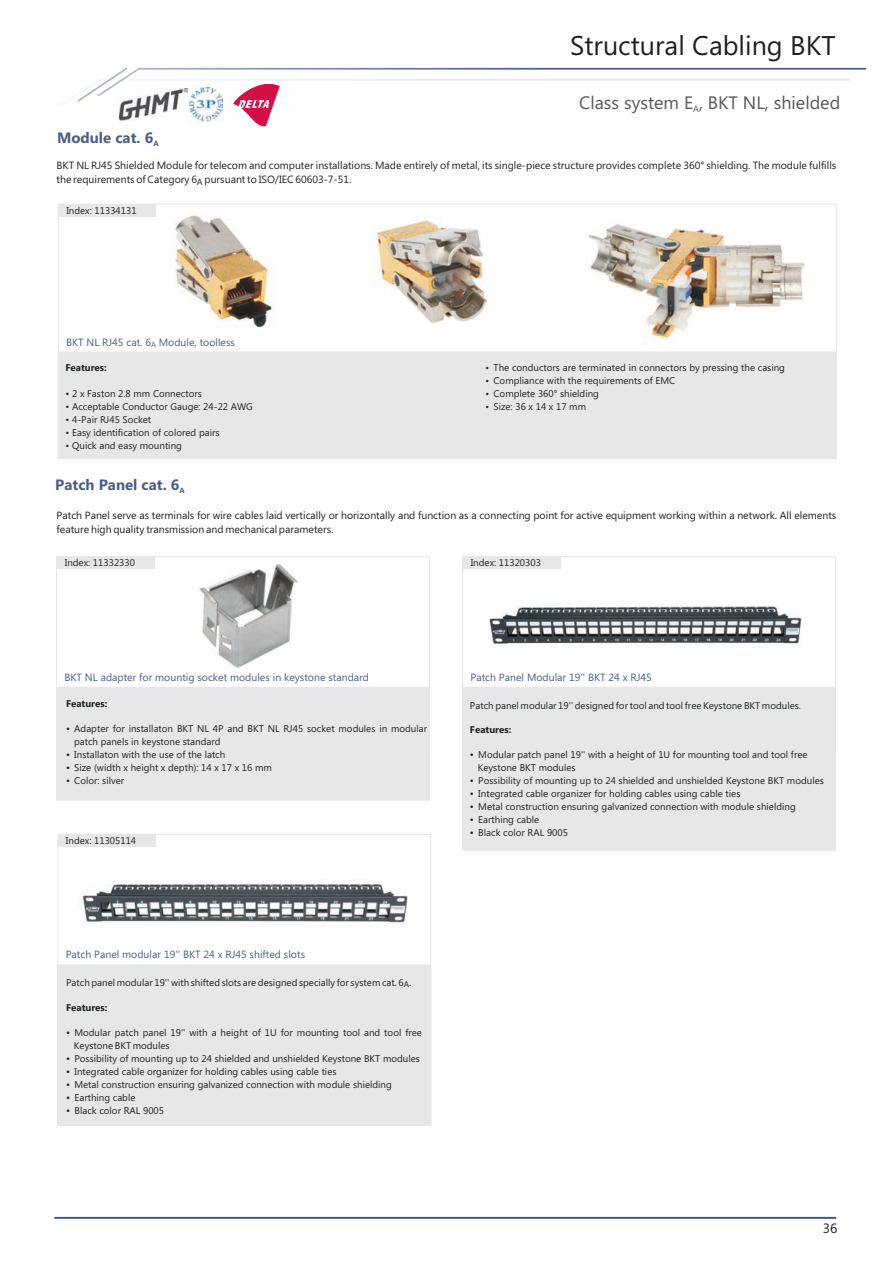
<style>
.page{position:relative;width:893px;height:1263px;background:#fff}
.page>*{position:absolute;margin:0;border:0;box-sizing:border-box;transform-origin:0 0}
.t1{font:27px "Ebrima";color:#231f20}
.t2{font:18px "Ebrima";color:#57585a}
.t3{font:700 15px "Ebrima";color:#485e88}
.t4{font:13.5px "Ebrima";color:#231f20}
.t5{font:10.5px/14px "Ebrima";color:#231f20}
.t6{font:10.5px "Ebrima";color:#485e88}
.t7{font:9.75px/12.9px "Ebrima";color:#231f20}
.t8{font:700 9.75px "Ebrima";color:#231f20}
.t9{font:9px "Ebrima";color:#57585a}
.t10{font:9px "Ebrima";color:#231f20}
.t11{font:7.5px "Ebrima";color:#485e88}
</style>
<div class="page">
<img style="left:128px;top:68px;width:738px;height:25px">
<img style="left:77px;top:68px;width:51px;height:34px">
<img style="left:54px;top:1217px;width:782px;height:2px">
<div style="left:58px;top:352px;width:779px;height:107px;background:#e6e7e9"></div>
<div style="left:58px;top:204px;width:779px;height:149px;border:1px solid #e6e7e9"></div>
<div style="left:58px;top:204px;width:98px;height:12px;background:#e6e7e9"></div>
<img style="left:175px;top:212px;width:97px;height:116px">
<img style="left:588px;top:224px;width:217px;height:115px">
<img style="left:376px;top:220px;width:112px;height:104px">
<img style="left:189px;top:87px;width:34px;height:35px">
<img style="left:120px;top:89px;width:67px;height:32px">
<img style="left:233px;top:85px;width:47px;height:41px">
<div style="left:56px;top:687px;width:374px;height:114px;background:#e6e7e9"></div>
<div style="left:56px;top:556px;width:374px;height:198px;border:1px solid #e6e7e9"></div>
<div style="left:57px;top:557px;width:97px;height:12px;background:#e6e7e9"></div>
<img style="left:197px;top:564px;width:101px;height:104px">
<div style="left:57px;top:964px;width:374px;height:162px;background:#e6e7e9"></div>
<div style="left:57px;top:834px;width:374px;height:292px;border:1px solid #e6e7e9"></div>
<div style="left:58px;top:834px;width:98px;height:12px;background:#e6e7e9"></div>
<img style="left:82px;top:883px;width:326px;height:43px">
<div style="left:462px;top:687px;width:374px;height:164px;background:#e6e7e9"></div>
<div style="left:462px;top:556px;width:374px;height:198px;border:1px solid #e6e7e9"></div>
<div style="left:463px;top:557px;width:97px;height:12px;background:#e6e7e9"></div>
<img style="left:489px;top:606px;width:313px;height:41px">
<h1 class="t1" style="left:570px;top:36px;width:267px">Structural Cabling BKT</h1>
<h3 class="t3" style="left:57px;top:132px;width:103px">Module cat. 6<sub>A</sub></h3>
<h2 class="t2" style="left:579px;top:95px;width:263px">Class system E , BKT NL, shielded</h2>
<p class="t9" style="left:693px;top:106px;width:7px">A</p>
<p class="t5" style="left:57px;top:160px;width:781px">BKT NL RJ45 Shielded Module for telecom and computer installations. Made entirely of metal, its single-piece structure provides complete 360° shielding. The module fulfills the requirements of Category 6 pursuant to ISO/IEC 60603-7-51.</p>
<p class="t10" style="left:197px;top:178px;width:7px">A</p>
<p class="t7" style="left:66px;top:205px;width:72px">Index: 11334131</p>
<p class="t6" style="left:66px;top:339px;width:170px">BKT NL RJ45 cat. 6 Module, toolless</p>
<p class="t11" style="left:151px;top:342px;width:6px">A</p>
<p class="t8" style="left:65px;top:364px;width:43px">Features:</p>
<p class="t7" style="left:65px;top:388px;width:138px">• 2 x Faston 2.8 mm Connectors</p>
<p class="t7" style="left:65px;top:401px;width:189px">• Acceptable Conductor Gauge: 24-22 AWG</p>
<p class="t7" style="left:65px;top:414px;width:87px">• 4-Pair RJ45 Socket</p>
<p class="t7" style="left:65px;top:427px;width:156px">• Easy identification of colored pairs</p>
<p class="t7" style="left:65px;top:440px;width:118px">• Quick and easy mounting</p>
<h3 class="t3" style="left:55px;top:479px;width:131px">Patch Panel cat. 6<sub>A</sub></h3>
<p class="t7" style="left:494px;top:362px;width:293px">The conductors are terminated in connectors by pressing the casing Compliance with the requirements of EMC<br>Complete 360° shielding<br>Size: 36 x 14 x 17 mm</p>
<p class="t5" style="left:57px;top:509px;width:781px">Patch Panel serve as terminals for wire cables laid vertically or horizontally and function as a connecting point for active equipment working within a network. All elements feature high quality transmission and mechanical parameters.</p>
<p class="t7" style="left:65px;top:557px;width:72px">Index: 11332330</p>
<p class="t6" style="left:65px;top:673px;width:306px">BKT NL adapter for mountig socket modules in keystone standard</p>
<p class="t8" style="left:66px;top:699px;width:43px">Features:</p>
<p class="t7" style="left:74px;top:723px;width:355px">Adapter for installaton BKT NL 4P and BKT NL RJ45 socket modules in modular patch panels in keystone standard<br>Installaton with the use of the latch<br>Size (width x height x depth): 14 x 17 x 16 mm<br>Color: silver</p>
<p class="t7" style="left:66px;top:835px;width:72px">Index: 11305114</p>
<p class="t6" style="left:66px;top:950px;width:241px">Patch Panel modular 19'' BKT 24 x RJ45 shifted slots</p>
<p class="t7" style="left:66px;top:977px;width:347px">Patch panel modular 19'' with shifted slots are designed specially for system cat. 6 .<sub>A</sub></p>
<p class="t8" style="left:66px;top:1004px;width:43px">Features:</p>
<p class="t7" style="left:74px;top:1027px;width:350px">Modular patch panel 19'' with a height of 1U for mounting tool and tool free Keystone BKT modules<br>Possibility of mounting up to 24 shielded and unshielded Keystone BKT modules Integrated cable organizer for holding cables using cable ties<br>Metal construction ensuring galvanized connection with module shielding Earthing cable<br>Black color RAL 9005</p>
<p class="t7" style="left:471px;top:557px;width:72px">Index: 11320303</p>
<p class="t6" style="left:470px;top:673px;width:183px">Patch Panel Modular 19'' BKT 24 x RJ45</p>
<p class="t7" style="left:470px;top:700px;width:333px">Patch panel modular 19'' designed for tool and tool free Keystone BKT modules.</p>
<p class="t8" style="left:470px;top:726px;width:43px">Features:</p>
<p class="t7" style="left:478px;top:749px;width:348px">Modular patch panel 19'' with a height of 1U for mounting tool and tool free Keystone BKT modules<br>Possibility of mounting up to 24 shielded and unshielded Keystone BKT modules Integrated cable organizer for holding cables using cable ties<br>Metal construction ensuring galvanized connection with module shielding Earthing cable<br>Black color RAL 9005</p>
<h3 class="t4" style="left:823px;top:1223px;width:16px">36</h3>
</div>
